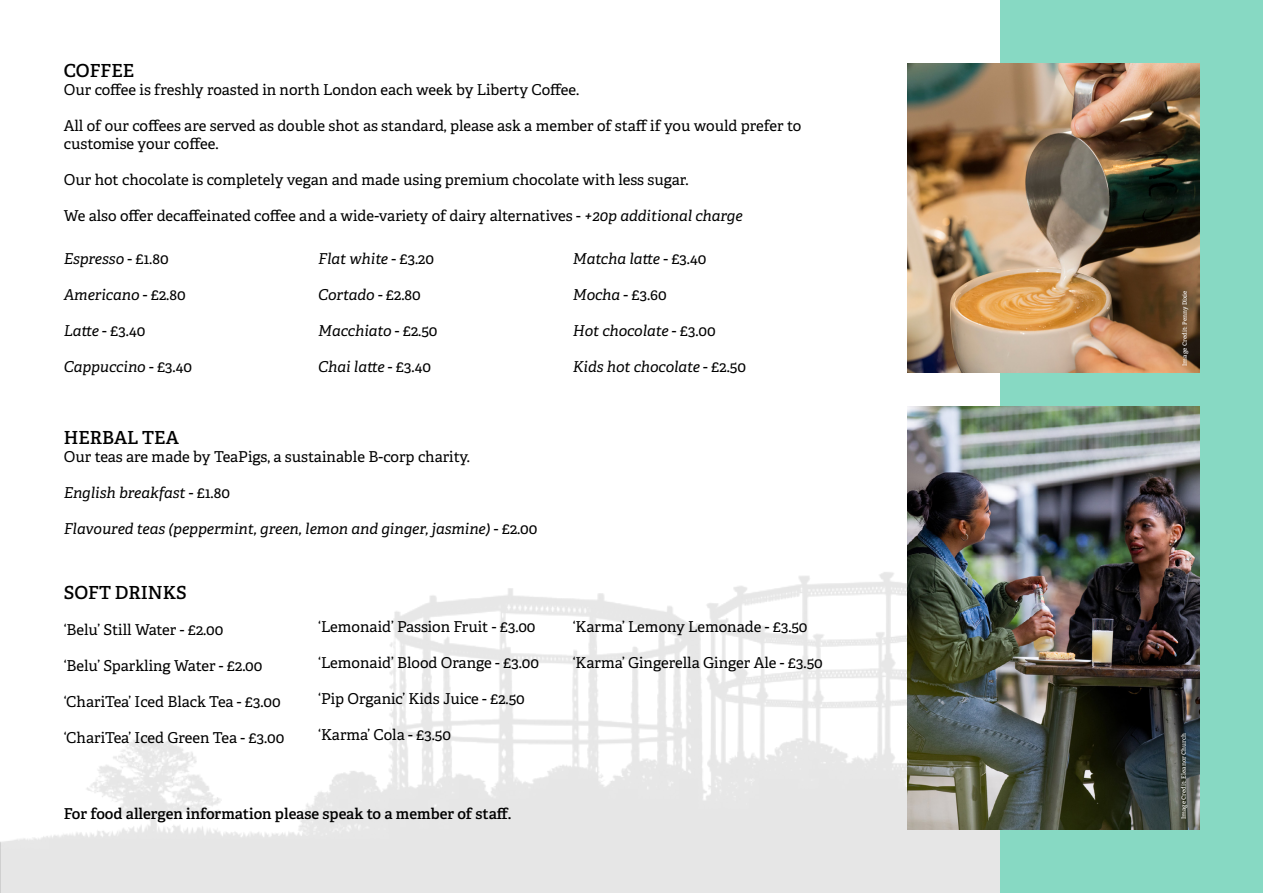
<style>
.page{position:relative;width:1263px;height:893px;background:#fff}
.page>*{position:absolute;margin:0;border:0;box-sizing:border-box;transform-origin:0 0}
.t1{font:600 18px "Adelle";color:#000}
.t2{font:600 18px "Adelle";color:#000}
.t3{font:15px/18px "Adelle";color:#000}
.t4{font:italic 15px "Adelle";color:#000}
.t5{font:600 15px "Adelle";color:#000}
.t6{font:6px "Bitter";color:#fff}
.s1{font-style:italic}
.s2{font-style:normal}
</style>
<div class="page">
<img style="left:0;top:572px;width:1001px;height:321px">
<div style="left:1001px;top:0;width:262px;height:893px;background:#87d9c3"></div>
<img style="left:907px;top:64px;width:292px;height:309px">
<img style="left:907px;top:407px;width:292px;height:422px">
<p class="t1" style="left:64px;top:60px;width:72px">COFFEE</p>
<p class="t3" style="left:64px;top:80px;width:517px">Our coffee is freshly roasted in north London each week by Liberty Coffee.</p>
<p class="t3" style="left:64px;top:116px;width:739px">All of our coffees are served as double shot as standard, please ask a member of staff if you would prefer to customise your coffee.</p>
<p class="t3" style="left:64px;top:170px;width:626px">Our hot chocolate is completely vegan and made using premium chocolate with less sugar.</p>
<p class="t3" style="left:64px;top:206px;width:680px">We also offer decaffeinated coffee and a wide-variety of dairy alternatives - <span class="s1">+20p additional charge</span></p>
<p class="t4" style="left:64px;top:248px;width:106px">Espresso <span class="s2">- £1.80</span></p>
<p class="t4" style="left:64px;top:284px;width:123px">Americano <span class="s2">- £2.80</span></p>
<p class="t3" style="left:64px;top:321px;width:83px"><span class="s1">Latte</span> - £3.40</p>
<p class="t4" style="left:64px;top:356px;width:130px">Cappuccino <span class="s2">- £3.40</span></p>
<p class="t4" style="left:318px;top:248px;width:117px">Flat white <span class="s2">- £3.20</span></p>
<p class="t4" style="left:318px;top:284px;width:104px">Cortado <span class="s2">- £2.80</span></p>
<p class="t4" style="left:318px;top:320px;width:121px">Macchiato <span class="s2">- £2.50</span></p>
<p class="t4" style="left:318px;top:356px;width:114px">Chai latte <span class="s2">- £3.40</span></p>
<p class="t1" style="left:64px;top:426px;width:117px">HERBAL TEA</p>
<p class="t3" style="left:64px;top:447px;width:408px">Our teas are made by TeaPigs, a sustainable B-corp charity.</p>
<p class="t4" style="left:64px;top:482px;width:168px">English breakfast <span class="s2">- £1.80</span></p>
<p class="t4" style="left:64px;top:518px;width:475px">Flavoured teas (peppermint, green, lemon and ginger, jasmine) <span class="s2">- £2.00</span></p>
<p class="t2" style="left:64px;top:579px;width:125px">SOFT DRINKS</p>
<p class="t3" style="left:64px;top:620px;width:161px">‘Belu’ Still Water - £2.00</p>
<p class="t3" style="left:64px;top:656px;width:200px">‘Belu’ Sparkling Water - £2.00</p>
<p class="t3" style="left:64px;top:692px;width:218px">‘ChariTea’ Iced Black Tea - £3.00</p>
<p class="t3" style="left:64px;top:728px;width:222px">‘ChariTea’ Iced Green Tea - £3.00</p>
<p class="t3" style="left:318px;top:617px;width:219px">‘Lemonaid’ Passion Fruit - £3.00</p>
<p class="t3" style="left:318px;top:653px;width:222px">‘Lemonaid’ Blood Orange - £3.00</p>
<p class="t3" style="left:318px;top:689px;width:208px">‘Pip Organic’ Kids Juice - £2.50</p>
<p class="t3" style="left:318px;top:725px;width:134px">‘Karma’ Cola - £3.50</p>
<p class="t5" style="left:64px;top:805px;width:449px">For food allergen information please speak to a member of staff.</p>
<p class="t4" style="left:573px;top:248px;width:135px">Matcha latte <span class="s2">- £3.40</span></p>
<p class="t3" style="left:573px;top:285px;width:95px"><span class="s1">Mocha</span> - £3.60</p>
<p class="t4" style="left:573px;top:320px;width:144px">Hot chocolate <span class="s2">- £3.00</span></p>
<p class="t4" style="left:573px;top:356px;width:175px">Kids hot chocolate <span class="s2">- £2.50</span></p>
<p class="t3" style="left:573px;top:617px;width:236px">‘Karma’ Lemony Lemonade - £3.50</p>
<p class="t3" style="left:573px;top:653px;width:251px">‘Karma’ Gingerella Ginger Ale - £3.50</p>
<p class="t6" style="left:1181px;top:366px;width:77px;rotate:-90deg">Image Credit: Penny Dixie</p>
<p class="t6" style="left:1180px;top:819px;width:88px;rotate:-90deg">Image Credit: Eleanor Church</p>
</div>
